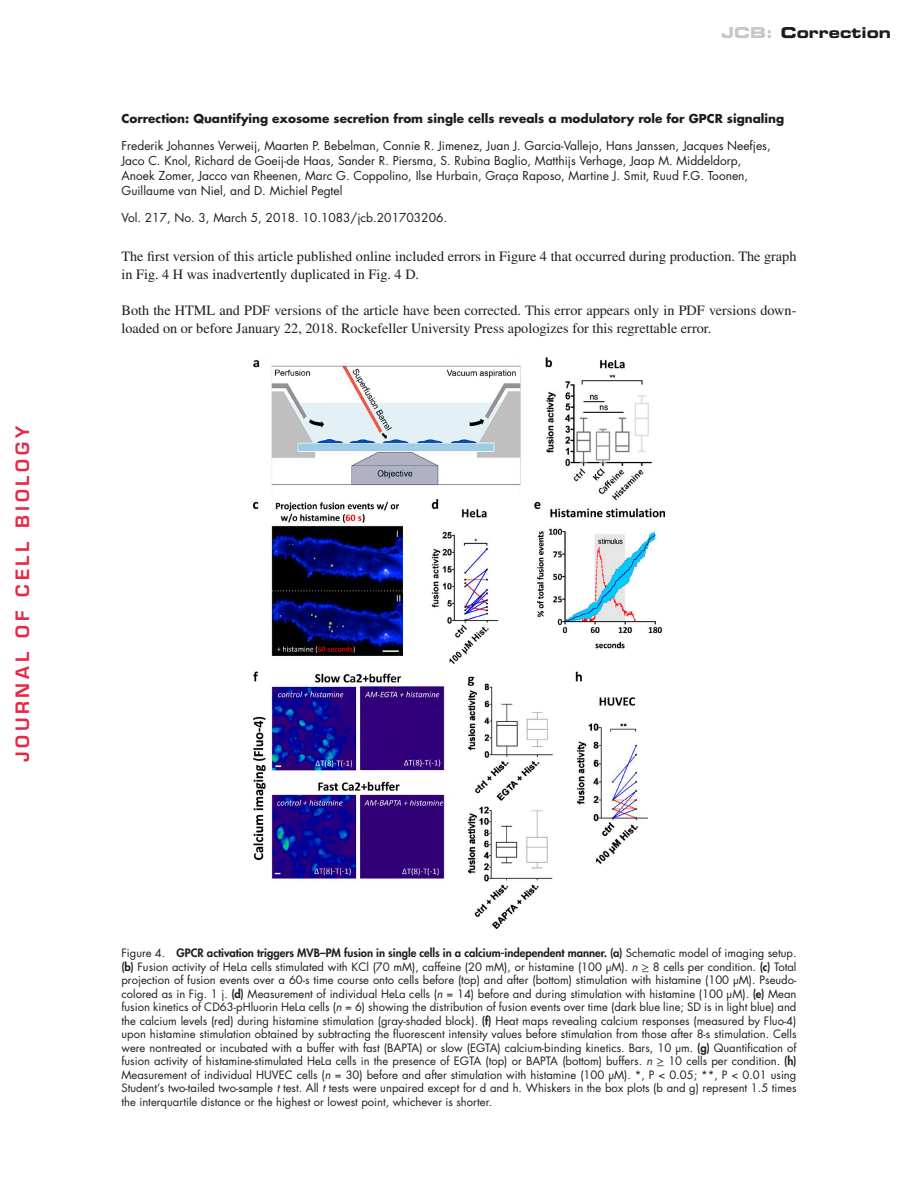
<style>
.page{position:relative;width:918px;height:1188px;background:#fff}
.page>*{position:absolute;margin:0;border:0;box-sizing:border-box;transform-origin:0 0}
.t1{font:600 18px "Eurostile LT Std";letter-spacing:.205em;color:#e62745}
.t2{font:15px "Eurostile LT Std Bold Ex 2";color:#1d1d1b}
.t3{font:14.25px/18px "Times LT Std";color:#1d1d1b}
.t4{font:12px/15px "Futura Std";color:#1d1d1b}
.t5{font:700 12px "Futura Std";color:#1d1d1b}
.t6{font:11.25px/13.5px "Futura Std";color:#1d1d1b;text-align:justify}
.s1{color:#c7c7c6}
.s2{font-weight:800}
.s3{font-style:italic}
.s4{font-family:"STIX General"}
</style>
<div class="page">
<img style="left:254px;top:357px;width:410px;height:571px">
<h1 class="t1" style="left:11px;top:762px;width:338px;rotate:-90deg">JOURNAL OF CELL BIOLOGY</h1>
<h2 class="t2" style="left:722px;top:22px;width:171px"><span class="s1">JCB:</span> Correction</h2>
<p class="t5" style="left:122px;top:111px;width:664px">Correction: Quantifying exosome secretion from single cells reveals a modulatory role for GPCR signaling</p>
<p class="t4" style="left:122px;top:138px;width:651px">Frederik Johannes Verweij, Maarten P. Bebelman, Connie R. Jimenez, Juan J. Garcia-Vallejo, Hans Janssen, Jacques Neefjes, Jaco C. Knol, Richard de Goeij-de Haas, Sander R. Piersma, S. Rubina Baglio, Matthijs Verhage, Jaap M. Middeldorp, Anoek Zomer, Jacco van Rheenen, Marc G. Coppolino, Ilse Hurbain, Graça Raposo, Martine J. Smit, Ruud F.G. Toonen, Guillaume van Niel, and D. Michiel Pegtel</p>
<p class="t4" style="left:122px;top:210px;width:327px">Vol. 217, No. 3, March 5, 2018. 10.1083/jcb.201703206.</p>
<p class="t3" style="left:122px;top:247px;width:677px">The first version of this article published online included errors in Figure 4 that occurred during production. The graph in Fig. 4 H was inadvertently duplicated in Fig. 4 D.</p>
<p class="t3" style="left:122px;top:301px;width:676px">Both the HTML and PDF versions of the article have been corrected. This error appears only in PDF versions down&shy;loaded on or before January 22, 2018. Rockefeller University Press apologizes for this regrettable error.</p>
<p class="t6" style="left:121px;top:946px;width:677px">Figure 4. <span class="s2">GPCR activation triggers MVB–PM fusion in single cells in a calcium-independent manner. (a)</span> Schematic model of imaging setup. <span class="s2">(b)</span> Fusion activity of HeLa cells stimulated with KCl (70 mM), caffeine (20 mM), or histamine (100 µM). <span class="s3">n</span> <span class="s4">≥</span> 8 cells per condition. <span class="s2">(c)</span> Total projection of fusion events over a 60-s time course onto cells before (top) and after (bottom) stimulation with histamine (100 µM). Pseudo&shy;colored as in Fig. 1 j. <span class="s2">(d)</span> Measurement of individual HeLa cells (<span class="s3">n</span> = 14) before and during stimulation with histamine (100 µM). <span class="s2">(e)</span> Mean fusion kinetics of CD63-pHluorin HeLa cells (<span class="s3">n</span> = 6) showing the distribution of fusion events over time (dark blue line; SD is in light blue) and the calcium levels (red) during histamine stimulation (gray-shaded block). <span class="s2">(f)</span> Heat maps revealing calcium responses (measured by Fluo-4) upon histamine stimulation obtained by subtracting the fluorescent intensity values before stimulation from those after 8-s stimulation. Cells were nontreated or incubated with a buffer with fast (BAPTA) or slow (EGTA) calcium-binding kinetics. Bars, 10 µm. <span class="s2">(g)</span> Quantification of fusion activity of histamine-stimulated HeLa cells in the presence of EGTA (top) or BAPTA (bottom) buffers. <span class="s3">n</span> <span class="s4">≥</span> 10 cells per condition. <span class="s2">(h)<br></span>Measurement of individual HUVEC cells (<span class="s3">n</span> = 30) before and after stimulation with histamine (100 µM). *, P &lt; 0.05; **, P &lt; 0.01 using Student’s two-tailed two-sample <span class="s3">t</span> test. All <span class="s3">t</span> tests were unpaired except for d and h. Whiskers in the box plots (b and g) represent 1.5 times the interquartile distance or the highest or lowest point, whichever is shorter.</p>
</div>
